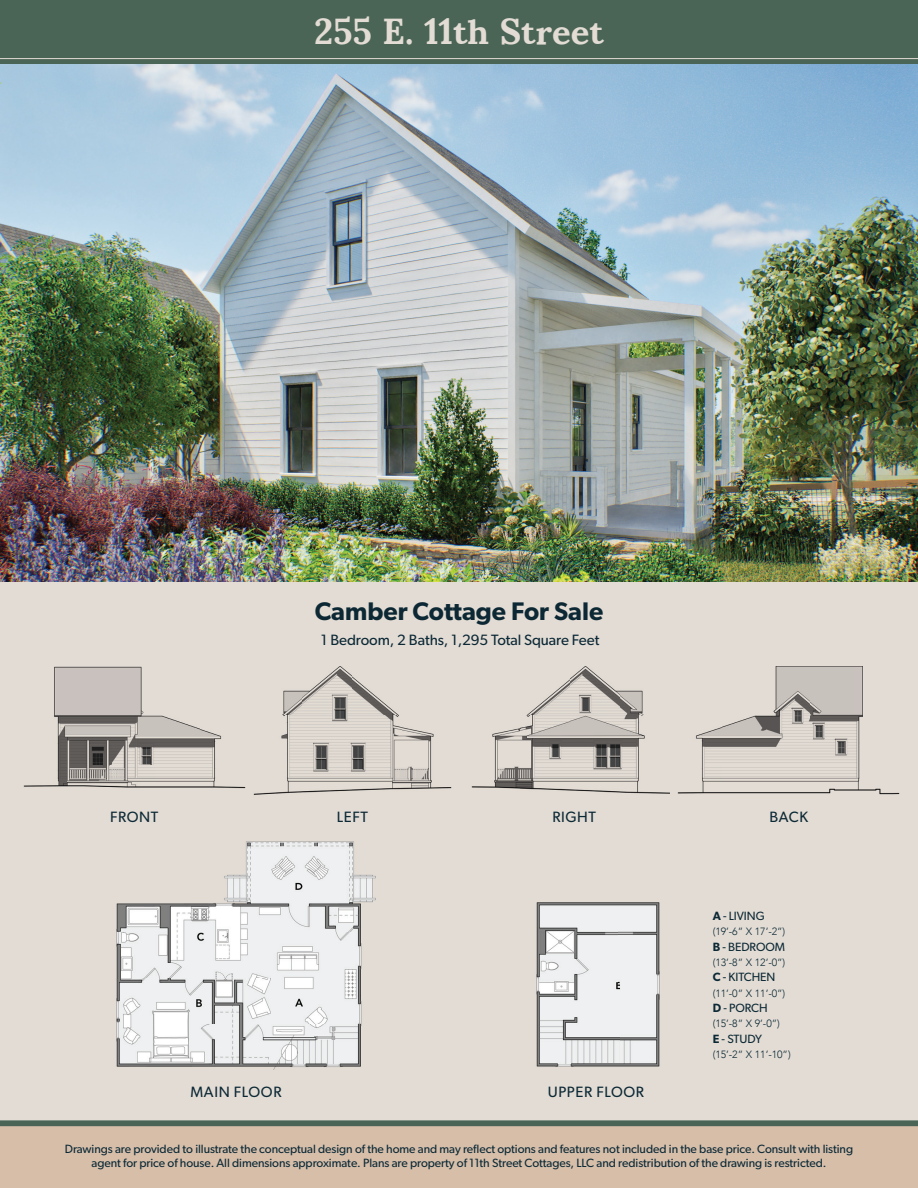
<style>
.page{position:relative;width:918px;height:1188px;background:#fff}
.page>*{position:absolute;margin:0;border:0;box-sizing:border-box;transform-origin:0 0}
.t1{font:700 36px "Sumana";color:#e3dcd5}
.t2{font:600 25.5px "Gibson";color:#0c2834}
.t3{font:15px "Gibson";letter-spacing:-.005em;color:#0c2936}
.t4{font:15px "Gibson";letter-spacing:.04em;color:#0c2936}
.t5{font:15px "Gibson";letter-spacing:.02em;color:#0c2936}
.t6{font:12px/14.4px "Gibson";letter-spacing:-.005em;color:#0c2936;text-align:center}
.t7{font:300 10.5px "Avenir";letter-spacing:-.005em;color:#0c2936}
.s1{font-weight:600}
</style>
<div class="page">
<div style="left:0;top:0;width:918px;height:65px;background:#4a6555"></div>
<div style="left:0;top:1123px;width:918px;height:65px;background:#d6bea9"></div>
<div style="left:0;top:1120px;width:918px;height:6px;background:#4a6555"></div>
<hr style="left:0;top:58px;width:918px;height:1px;background:#e3dcd5">
<div style="left:0;top:582px;width:918px;height:537px;background:#e3dcd4"></div>
<img style="left:0;top:65px;width:918px;height:516px">
<img style="left:23px;top:666px;width:222px;height:123px">
<img style="left:678px;top:666px;width:222px;height:129px">
<img style="left:471px;top:666px;width:199px;height:128px">
<img style="left:253px;top:666px;width:199px;height:129px">
<img style="left:116px;top:841px;width:260px;height:229px">
<img style="left:536px;top:902px;width:124px;height:165px">
<h1 class="t1" style="left:314px;top:10px;width:291px">255 E. 11th Street</h1>
<h2 class="t2" style="left:315px;top:596px;width:290px">Camber Cottage For Sale</h2>
<p class="t3" style="left:321px;top:631px;width:280px">1 Bedroom, 2 Baths, 1,295 Total Square Feet</p>
<p class="t5" style="left:110px;top:808px;width:50px">FRONT</p>
<p class="t5" style="left:337px;top:808px;width:33px">LEFT</p>
<p class="t5" style="left:552px;top:808px;width:45px">RIGHT</p>
<p class="t4" style="left:191px;top:1083px;width:92px">MAIN FLOOR</p>
<p class="t4" style="left:548px;top:1083px;width:98px">UPPER FLOOR</p>
<p class="t5" style="left:769px;top:808px;width:40px">BACK</p>
<p class="t6" style="left:713px;top:908px;width:53px"><span class="s1">A</span> - LIVING</p>
<p class="t7" style="left:713px;top:925px;width:74px">(19’-6” X 17’-2”)</p>
<p class="t6" style="left:713px;top:939px;width:74px"><span class="s1">B</span> - BEDROOM</p>
<p class="t7" style="left:713px;top:956px;width:74px">(13’-8” X 12’-0”)</p>
<p class="t6" style="left:713px;top:970px;width:64px"><span class="s1">C</span> - KITCHEN</p>
<p class="t7" style="left:713px;top:987px;width:74px">(11’-0” X 11’-0”)</p>
<p class="t6" style="left:713px;top:1001px;width:56px"><span class="s1">D</span> - PORCH</p>
<p class="t7" style="left:713px;top:1018px;width:69px">(15’-8” X 9’-0”)</p>
<p class="t6" style="left:713px;top:1031px;width:51px"><span class="s1">E</span> - STUDY</p>
<p class="t7" style="left:713px;top:1048px;width:80px">(15’-2” X 11’-10”)</p>
<p class="t6" style="left:65px;top:1141px;width:790px">Drawings are provided to illustrate the conceptual design of the home and may reflect options and features not included in the base price. Consult with listing agent for price of house. All dimensions approximate. Plans are property of 11th Street Cottages, LLC and redistribution of the drawing is restricted.</p>
</div>
